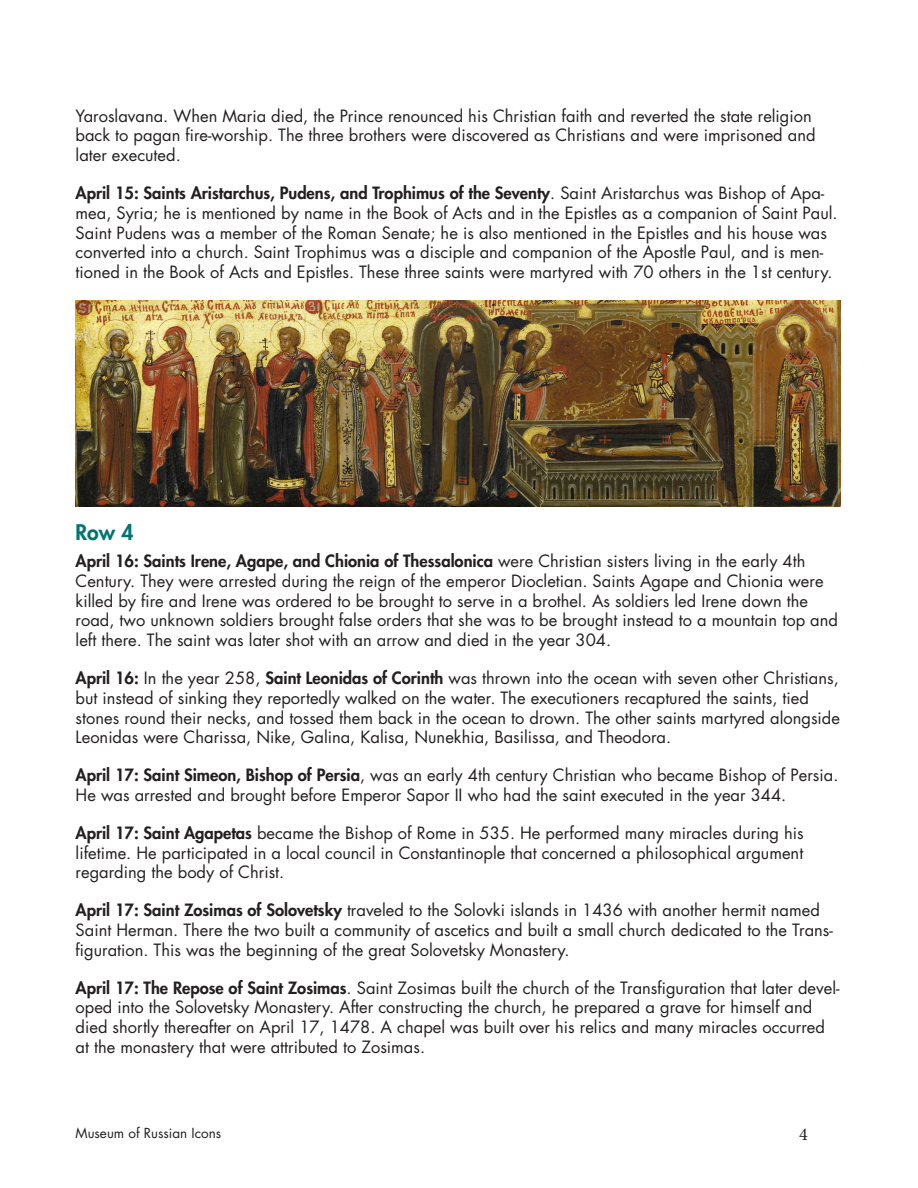
<style>
.page{position:relative;width:918px;height:1188px;background:#fff}
.page>*{position:absolute;margin:0;border:0;box-sizing:border-box;transform-origin:0 0}
.Side{font:800 21px "Futura Std";color:#007573}
.t1{font:18px "Minion Pro";color:#231f20}
.text{font:16.5px/19.8px "Futura Std";color:#231f20}
.t2{font:13.5px "Futura Std";color:#231f20}
.s1{font-weight:800}
</style>
<div class="page">
<img style="left:76px;top:300px;width:765px;height:207px">
<p class="text" style="left:76px;top:106px;width:742px">Yaroslavana. When Maria died, the Prince renounced his Christian faith and reverted the state religion back to pagan fire-worship. The three brothers were discovered as Christians and were imprisoned and later executed.</p>
<p class="text" style="left:76px;top:183px;width:764px"><span class="s1">April 15: Saints Aristarchus, Pudens, and Trophimus of the Seventy</span>. Saint Aristarchus was Bishop of Apa&shy;mea, Syria; he is mentioned by name in the Book of Acts and in the Epistles as a companion of Saint Paul.<br>Saint Pudens was a member of the Roman Senate; he is also mentioned in the Epistles and his house was converted into a church. Saint Trophimus was a disciple and companion of the Apostle Paul, and is men&shy;tioned in the Book of Acts and Epistles. These three saints were martyred with 70 others in the 1st century.</p>
<p class="Side" style="left:76px;top:519px;width:59px">Row 4</p>
<p class="text" style="left:76px;top:551px;width:764px"><span class="s1">April 16: Saints Irene, Agape, and Chionia of Thessalonica</span> were Christian sisters living in the early 4th Century. They were arrested during the reign of the emperor Diocletian. Saints Agape and Chionia were killed by fire and Irene was ordered to be brought to serve in a brothel. As soldiers led Irene down the road, two unknown soldiers brought false orders that she was to be brought instead to a mountain top and left there. The saint was later shot with an arrow and died in the year 304.</p>
<p class="text" style="left:76px;top:668px;width:766px"><span class="s1">April 16:</span> In the year 258, <span class="s1">Saint Leonidas of Corinth</span> was thrown into the ocean with seven other Christians, but instead of sinking they reportedly walked on the water. The executioners recaptured the saints, tied stones round their necks, and tossed them back in the ocean to drown. The other saints martyred alongside Leonidas were Charissa, Nike, Galina, Kalisa, Nunekhia, Basilissa, and Theodora.</p>
<p class="text" style="left:76px;top:765px;width:764px"><span class="s1">April 17: Saint Simeon, Bishop of Persia</span>, was an early 4th century Christian who became Bishop of Persia.<br>He was arrested and brought before Emperor Sapor II who had the saint executed in the year 344.</p>
<p class="text" style="left:76px;top:823px;width:730px;text-align:justify"><span class="s1">April 17: Saint Agapetas</span> became the Bishop of Rome in 535. He performed many miracles during his lifetime. He participated in a local council in Constantinople that concerned a philosophical argument regarding the body of Christ.</p>
<p class="text" style="left:76px;top:900px;width:759px"><span class="s1">April 17: Saint Zosimas of Solovetsky</span> traveled to the Solovki islands in 1436 with another hermit named<br>Saint Herman. There the two built a community of ascetics and built a small church dedicated to the Trans&shy;figuration. This was the beginning of the great Solovetsky Monastery.</p>
<p class="text" style="left:76px;top:978px;width:766px"><span class="s1">April 17: The Repose of Saint Zosimas</span>. Saint Zosimas built the church of the Transfiguration that later devel&shy;oped into the Solovetsky Monastery. After constructing the church, he prepared a grave for himself and died shortly thereafter on April 17, 1478. A chapel was built over his relics and many miracles occurred at the monastery that were attributed to Zosimas.</p>
<p class="t2" style="left:76px;top:1125px;width:147px">Museum of Russian Icons</p>
<p class="t1" style="left:799px;top:1122px;width:10px">4</p>
</div>
